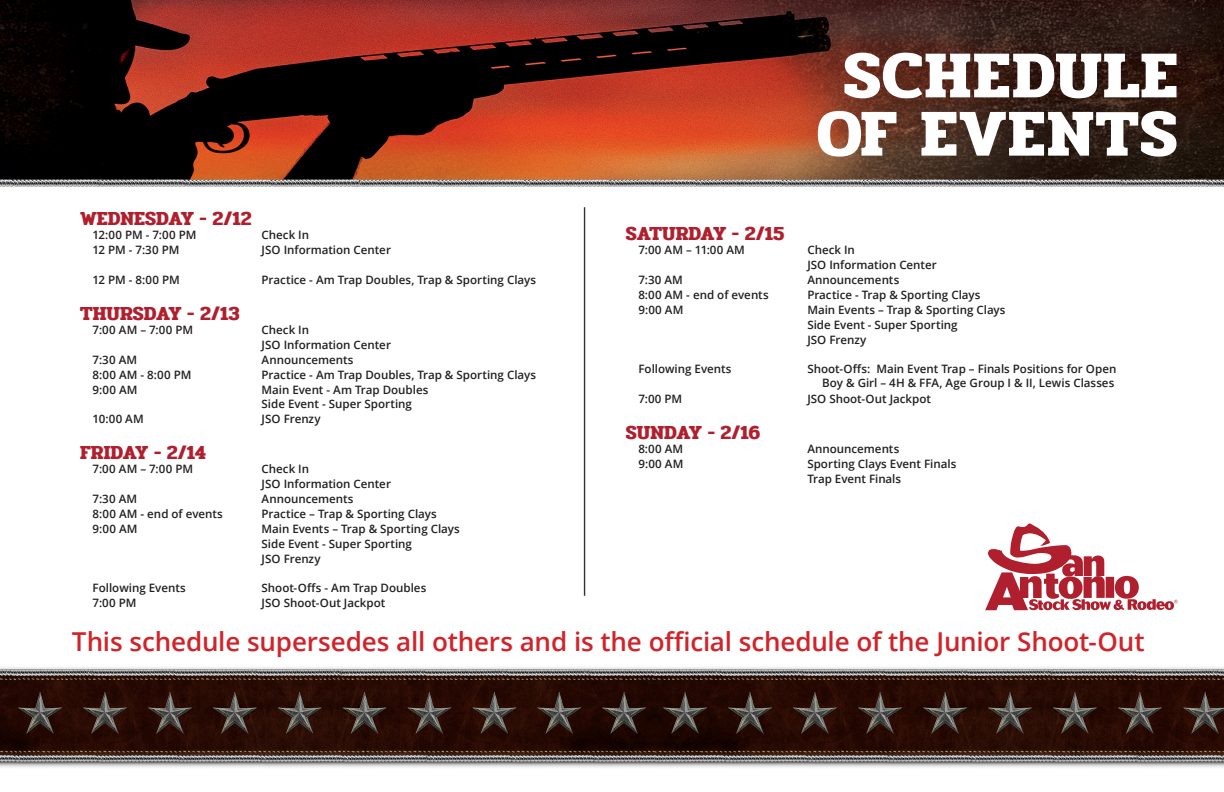
<style>
.page{position:relative;width:1224px;height:792px;background:#fff}
.page>*{position:absolute;margin:0;border:0;box-sizing:border-box;transform-origin:0 0}
.t1{font:700 67.5px "Pridi";letter-spacing:.02em;color:#fff}
.t2{font:600 26px "Open Sans";letter-spacing:-.005em;color:#d1232a}
.t3{font:700 19.8px "Pridi";color:#b01f2d}
.t4{font:600 11.6px/13.9px "Open Sans";color:#231f20;text-align:right}
.t5{font:4.2px "Myriad Pro";color:#b01f2d}
</style>
<div class="page">
<img style="left:0;top:0;width:1224px;height:179px">
<img style="left:0;top:667px;width:1224px;height:101px">
<img style="left:360px;top:179px;width:504px;height:7px">
<img style="left:0;top:179px;width:360px;height:7px">
<img style="left:864px;top:179px;width:360px;height:7px">
<svg style="left:985px;top:523px;width:193px;height:88px"></svg>
<hr style="left:584px;top:207px;width:1px;height:389px;background:#332f2a">
<p class="t3" style="left:80px;top:203px;width:173px">WEDNESDAY - 2/12</p>
<p class="t4" style="left:93px;top:228px;width:105px">12:00 PM - 7:00 PM</p>
<p class="t4" style="left:262px;top:228px;width:49px">Check In</p>
<p class="t4" style="left:93px;top:243px;width:88px">12 PM - 7:30 PM</p>
<p class="t4" style="left:262px;top:243px;width:131px">JSO Information Center</p>
<p class="t4" style="left:93px;top:273px;width:89px">12 PM - 8:00 PM</p>
<p class="t4" style="left:262px;top:273px;width:276px">Practice - Am Trap Doubles, Trap &amp; Sporting Clays</p>
<p class="t3" style="left:80px;top:298px;width:161px">THURSDAY - 2/13</p>
<p class="t4" style="left:93px;top:323px;width:102px">7:00 AM – 7:00 PM</p>
<p class="t4" style="left:262px;top:323px;width:49px">Check In</p>
<p class="t4" style="left:262px;top:337px;width:131px">JSO Information Center</p>
<p class="t4" style="left:93px;top:352px;width:46px">7:30 AM</p>
<p class="t4" style="left:262px;top:352px;width:93px">Announcements</p>
<p class="t4" style="left:93px;top:367px;width:100px">8:00 AM - 8:00 PM</p>
<p class="t4" style="left:262px;top:367px;width:276px">Practice - Am Trap Doubles, Trap &amp; Sporting Clays</p>
<p class="t4" style="left:93px;top:382px;width:46px">9:00 AM</p>
<p class="t4" style="left:262px;top:382px;width:168px">Main Event - Am Trap Doubles</p>
<p class="t4" style="left:262px;top:397px;width:152px">Side Event - Super Sporting</p>
<p class="t4" style="left:93px;top:412px;width:53px">10:00 AM</p>
<p class="t4" style="left:262px;top:412px;width:61px">JSO Frenzy</p>
<p class="t3" style="left:80px;top:437px;width:127px">FRIDAY - 2/14</p>
<p class="t4" style="left:93px;top:462px;width:102px">7:00 AM – 7:00 PM</p>
<p class="t4" style="left:262px;top:462px;width:49px">Check In</p>
<p class="t4" style="left:262px;top:477px;width:131px">JSO Information Center</p>
<p class="t4" style="left:93px;top:492px;width:46px">7:30 AM</p>
<p class="t4" style="left:262px;top:492px;width:93px">Announcements</p>
<p class="t4" style="left:93px;top:507px;width:132px">8:00 AM - end of events</p>
<p class="t4" style="left:262px;top:507px;width:177px">Practice – Trap &amp; Sporting Clays</p>
<p class="t4" style="left:93px;top:521px;width:46px">9:00 AM</p>
<p class="t4" style="left:262px;top:521px;width:200px">Main Events – Trap &amp; Sporting Clays</p>
<p class="t4" style="left:262px;top:536px;width:152px">Side Event - Super Sporting</p>
<p class="t4" style="left:262px;top:551px;width:61px">JSO Frenzy</p>
<p class="t4" style="left:93px;top:581px;width:95px">Following Events</p>
<p class="t4" style="left:262px;top:581px;width:166px">Shoot-Offs - Am Trap Doubles</p>
<p class="t4" style="left:93px;top:596px;width:45px">7:00 PM</p>
<p class="t4" style="left:262px;top:596px;width:125px">JSO Shoot-Out Jackpot</p>
<p class="t1" style="left:843px;top:24px;width:336px">SCHEDULE</p>
<p class="t1" style="left:817px;top:82px;width:362px">OF EVENTS</p>
<p class="t3" style="left:626px;top:218px;width:160px">SATURDAY - 2/15</p>
<p class="t4" style="left:638px;top:243px;width:108px">7:00 AM – 11:00 AM</p>
<p class="t4" style="left:807px;top:243px;width:49px">Check In</p>
<p class="t4" style="left:807px;top:258px;width:131px">JSO Information Center</p>
<p class="t4" style="left:638px;top:273px;width:46px">7:30 AM</p>
<p class="t4" style="left:807px;top:273px;width:93px">Announcements</p>
<p class="t4" style="left:638px;top:287px;width:132px">8:00 AM - end of events</p>
<p class="t4" style="left:807px;top:287px;width:175px">Practice - Trap &amp; Sporting Clays</p>
<p class="t4" style="left:638px;top:302px;width:46px">9:00 AM</p>
<p class="t4" style="left:807px;top:302px;width:200px">Main Events – Trap &amp; Sporting Clays</p>
<p class="t4" style="left:807px;top:317px;width:152px">Side Event - Super Sporting</p>
<p class="t4" style="left:807px;top:332px;width:61px">JSO Frenzy</p>
<p class="t4" style="left:638px;top:361px;width:95px">Following Events</p>
<p class="t4" style="left:807px;top:361px;width:311px">Shoot-Offs: Main Event Trap – Finals Positions for Open<br>Boy &amp; Girl – 4H &amp; FFA, Age Group I &amp; II, Lewis Classes</p>
<p class="t4" style="left:638px;top:391px;width:45px">7:00 PM</p>
<p class="t4" style="left:807px;top:392px;width:125px">JSO Shoot-Out Jackpot</p>
<p class="t3" style="left:626px;top:417px;width:136px">SUNDAY - 2/16</p>
<p class="t4" style="left:638px;top:442px;width:46px">8:00 AM</p>
<p class="t4" style="left:807px;top:442px;width:93px">Announcements</p>
<p class="t4" style="left:638px;top:457px;width:46px">9:00 AM</p>
<p class="t4" style="left:807px;top:457px;width:150px">Sporting Clays Event Finals</p>
<p class="t4" style="left:807px;top:472px;width:95px">Trap Event Finals</p>
<p class="t5" style="left:1175px;top:599px;width:4px">R</p>
<p class="t2" style="left:72px;top:623px;width:1074px">This schedule supersedes all others and is the official schedule of the Junior Shoot-Out</p>
</div>
